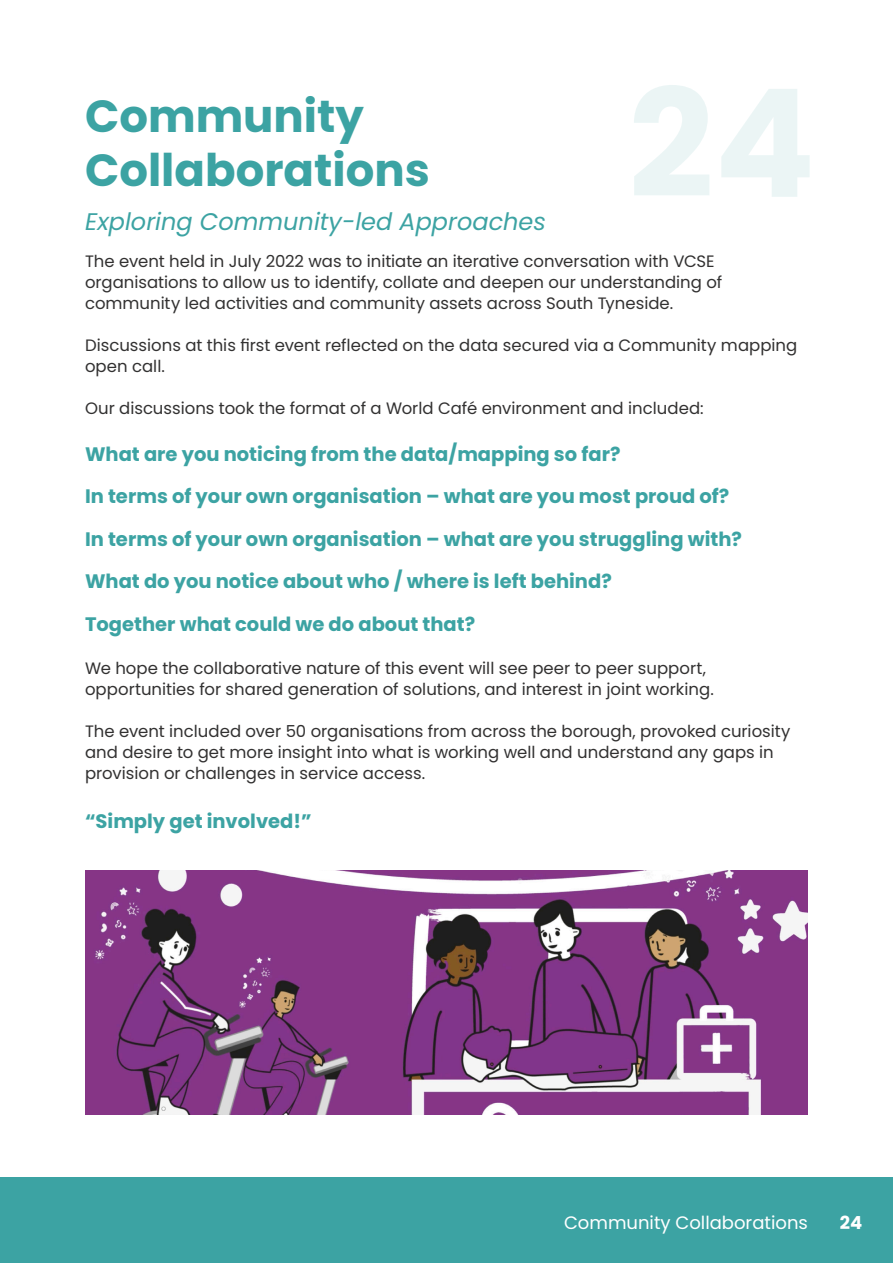
<style>
.page{position:relative;width:893px;height:1263px;background:#fff}
.page>*{position:absolute;margin:0;border:0;box-sizing:border-box;transform-origin:0 0}
.t1{font:700 45px/54px "Poppins";color:#3ca3a3}
.t2{font:italic 24px "Poppins";color:#3ca3a3}
.t3{font:700 19.5px "Poppins";color:#3ca3a3}
.t4{font:18px "Poppins";color:#fff}
.t5{font:700 18px "Poppins";color:#fff}
.t6{font:16.5px/21px "Poppins";color:#323131}
</style>
<div class="page">
<div style="left:0;top:1178px;width:893px;height:85px;background:#3ca3a3"></div>
<img style="left:85px;top:870px;width:723px;height:244px">
<p class="t1" style="left:85px;top:90px;width:346px">Community<br>Collaborations</p>
<p class="t2" style="left:85px;top:207px;width:462px">Exploring Community-led Approaches</p>
<p class="t6" style="left:85px;top:251px;width:639px">The event held in July 2022 was to initiate an iterative conversation with VCSE organisations to allow us to identify, collate and deepen our understanding of community led activities and community assets across South Tyneside.</p>
<p class="t6" style="left:85px;top:335px;width:714px">Discussions at this first event reflected on the data secured via a Community mapping open call.</p>
<p class="t6" style="left:85px;top:397px;width:620px">Our discussions took the format of a World Café environment and included:</p>
<p class="t3" style="left:85px;top:442px;width:537px">What are you noticing from the data/mapping so far?</p>
<p class="t3" style="left:85px;top:485px;width:646px">In terms of your own organisation – what are you most proud of?</p>
<p class="t3" style="left:85px;top:527px;width:658px">In terms of your own organisation – what are you struggling with?</p>
<p class="t3" style="left:85px;top:570px;width:528px">What do you notice about who / where is left behind?</p>
<p class="t3" style="left:85px;top:612px;width:392px">Together what could we do about that?</p>
<p class="t6" style="left:85px;top:658px;width:630px">We hope the collaborative nature of this event will see peer to peer support, opportunities for shared generation of solutions, and interest in joint working.</p>
<p class="t6" style="left:85px;top:721px;width:707px">The event included over 50 organisations from across the borough, provoked curiosity and desire to get more insight into what is working well and understand any gaps in provision or challenges in service access.</p>
<p class="t3" style="left:85px;top:810px;width:228px">“Simply get involved!”</p>
<p class="t4" style="left:564px;top:1212px;width:245px">Community Collaborations</p>
<p class="t5" style="left:840px;top:1212px;width:24px">24</p>
</div>
